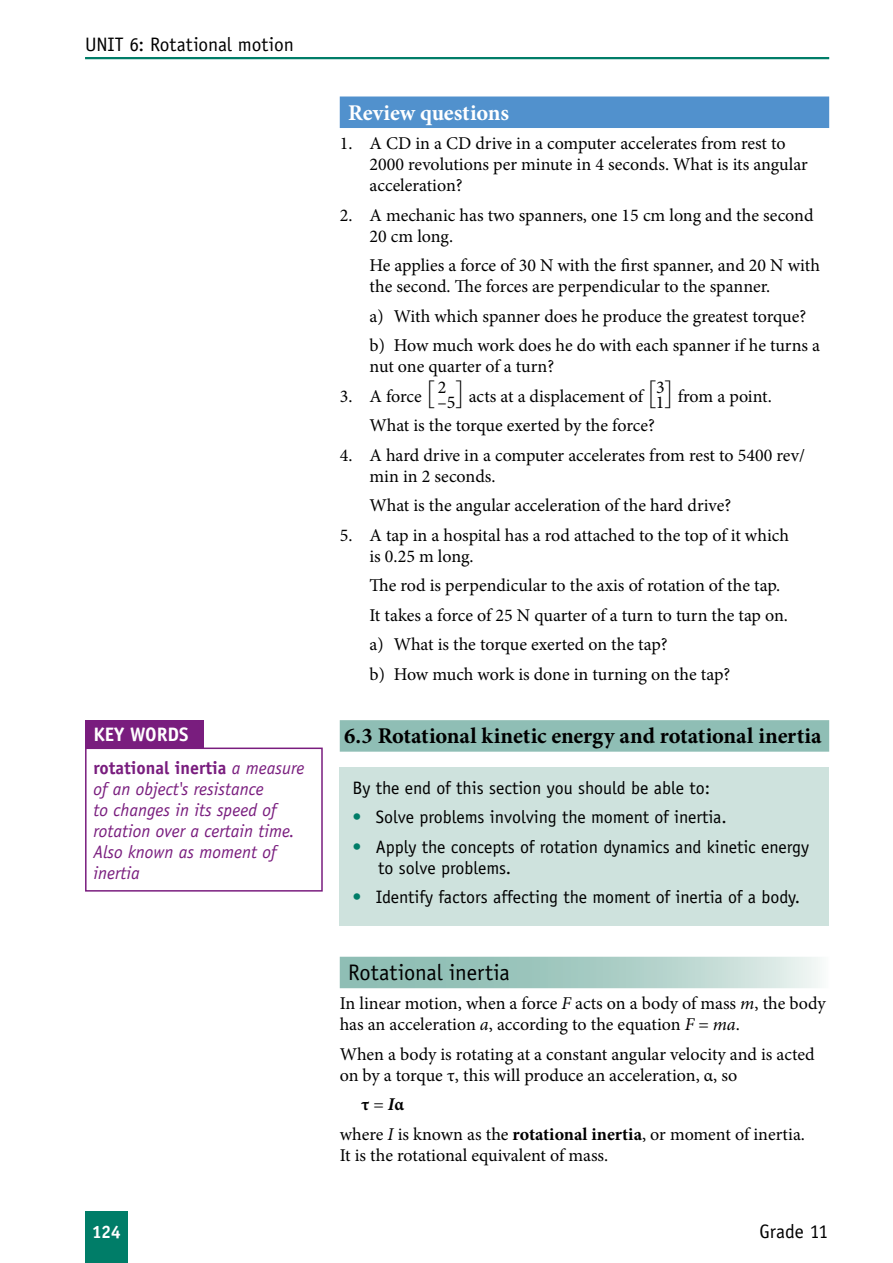
<style>
.page{position:relative;width:893px;height:1263px;background:#fff}
.page>*{position:absolute;margin:0;border:0;box-sizing:border-box;transform-origin:0 0}
.t1{font:700 22.5px "Minion Pro";letter-spacing:-.005em;color:#000}
.t2{font:22.5px "Officina Sans Std";letter-spacing:-.005em;color:#000}
.t3{font:700 22.5px "Minion Pro";letter-spacing:-.01em;color:#fff}
.t4{font:19.5px "Officina Sans Std";letter-spacing:-.005em;color:#000}
.t5{font:700 19.5px "Officina Sans Std";color:#fff}
.t6{font:18px/21px "Minion Pro";letter-spacing:-.005em;color:#000}
.t7{font:18px/21px "Officina Sans Std";color:#000}
.t8{font:italic 18px/21px "Officina Sans Std";color:#791d7e}
.t9{font:700 18px "Officina Sans Std";color:#fff}
.s1{font-weight:700;font-style:normal}
.s2{font-family:"Swiss 721 BT";font-weight:100;font-size:30px}
.s3{color:#007d68}
.s4{font-style:italic}
.s5{font-weight:700}
.s6{font-weight:700;font-style:italic}
</style>
<div class="page">
<div style="left:85px;top:1212px;width:43px;height:51px;background:#007d68"></div>
<hr style="left:85px;top:57px;width:744px;height:2px;background:#007d68">
<div style="left:340px;top:767px;width:489px;height:159px;background:#cee2dd"></div>
<div style="left:340px;top:96px;width:489px;height:32px;background:#5191cd"></div>
<div style="left:340px;top:720px;width:489px;height:32px;background:#8fbeb5"></div>
<svg style="left:340px;top:957px;width:480px;height:31px;background:#accec7"></svg>
<div style="left:85px;top:747px;width:238px;height:144px;background:#fff;border:2px solid #791d7e"></div>
<div style="left:85px;top:720px;width:119px;height:28px;background:#791d7e"></div>
<p class="t4" style="left:85px;top:33px;width:210px">UNIT 6: Rotational motion</p>
<p class="t5" style="left:94px;top:722px;width:96px">KEY WORDS</p>
<p class="t8" style="left:94px;top:758px;width:212px"><span class="s1">rotational inertia</span> a measure of an object's resistance<br>to changes in its speed of rotation over a certain time.<br>Also known as moment of inertia</p>
<p class="t9" style="left:92px;top:1221px;width:30px">124</p>
<p class="t3" style="left:348px;top:96px;width:162px">Review questions</p>
<p class="t6" style="left:370px;top:133px;width:440px;text-indent:-30px">1. A CD in a CD drive in a computer accelerates from rest to<br>2000 revolutions per minute in 4 seconds. What is its angular acceleration?</p>
<p class="t6" style="left:370px;top:204px;width:445px;text-indent:-30px">2. A mechanic has two spanners, one 15 cm long and the second<br>20 cm long.</p>
<p class="t6" style="left:370px;top:255px;width:452px">He applies a force of 30 N with the first spanner, and 20 N with the second. The forces are perpendicular to the spanner.</p>
<p class="t6" style="left:370px;top:301px;width:452px;line-height:29.5px">a) With which spanner does he produce the greatest torque? b) How much work does he do with each spanner if he turns a</p>
<p class="t6" style="left:370px;top:356px;width:186px">nut one quarter of a turn?</p>
<p class="t6" style="left:340px;top:385px;width:108px">3. A force <span class="s2">[</span> 2</p>
<p class="t6" style="left:438px;top:385px;width:229px">–5<span class="s2">]</span> acts at a displacement of <span class="s2">[</span>3</p>
<p class="t6" style="left:656px;top:385px;width:117px">1<span class="s2">]</span> from a point.</p>
<p class="t6" style="left:369px;top:415px;width:287px">What is the torque exerted by the force?</p>
<p class="t6" style="left:369px;top:444px;width:437px;text-indent:-30px">4. A hard drive in a computer accelerates from rest to 5400 rev/ min in 2 seconds.</p>
<p class="t6" style="left:369px;top:495px;width:363px">What is the angular acceleration of the hard drive?</p>
<p class="t6" style="left:369px;top:524px;width:421px;text-indent:-30px">5. A tap in a hospital has a rod attached to the top of it which is 0.25 m long.</p>
<p class="t6" style="left:369px;top:571px;width:420px;line-height:29.5px">The rod is perpendicular to the axis of rotation of the tap.<br>It takes a force of 25 N quarter of a turn to turn the tap on. a) What is the torque exerted on the tap?<br>b) How much work is done in turning on the tap?</p>
<p class="t1" style="left:344px;top:720px;width:479px">6.3 Rotational kinetic energy and rotational inertia</p>
<p class="t7" style="left:352px;top:777px;width:359px">By the end of this section you should be able to:</p>
<p class="t7" style="left:352px;top:807px;width:376px"><span class="s3">•</span> Solve problems involving the moment of inertia.</p>
<p class="t7" style="left:378px;top:836px;width:433px;text-indent:-26px"><span class="s3">•</span> Apply the concepts of rotation dynamics and kinetic energy to solve problems.</p>
<p class="t7" style="left:352px;top:887px;width:449px"><span class="s3">•</span> Identify factors affecting the moment of inertia of a body.</p>
<p class="t2" style="left:348px;top:959px;width:163px">Rotational inertia</p>
<p class="t6" style="left:340px;top:993px;width:488px">In linear motion, when a force <span class="s4">F</span> acts on a body of mass <span class="s4">m</span>, the body has an acceleration <span class="s4">a</span>, according to the equation <span class="s4">F</span> = <span class="s4">ma</span>.</p>
<p class="t6" style="left:340px;top:1043px;width:476px">When a body is rotating at a constant angular velocity and is acted on by a torque τ, this will produce an acceleration, α, so</p>
<p class="t6" style="left:340px;top:1090px;width:467px;line-height:29.5px;text-indent:21px"><span class="s5">τ</span> = <span class="s6">I</span><span class="s5">α<br></span>where <span class="s4">I</span> is known as the <span class="s5">rotational inertia</span>, or moment of inertia.</p>
<p class="t6" style="left:340px;top:1144px;width:270px">It is the rotational equivalent of mass.</p>
<p class="t4" style="left:760px;top:1220px;width:70px">Grade 11</p>
</div>
